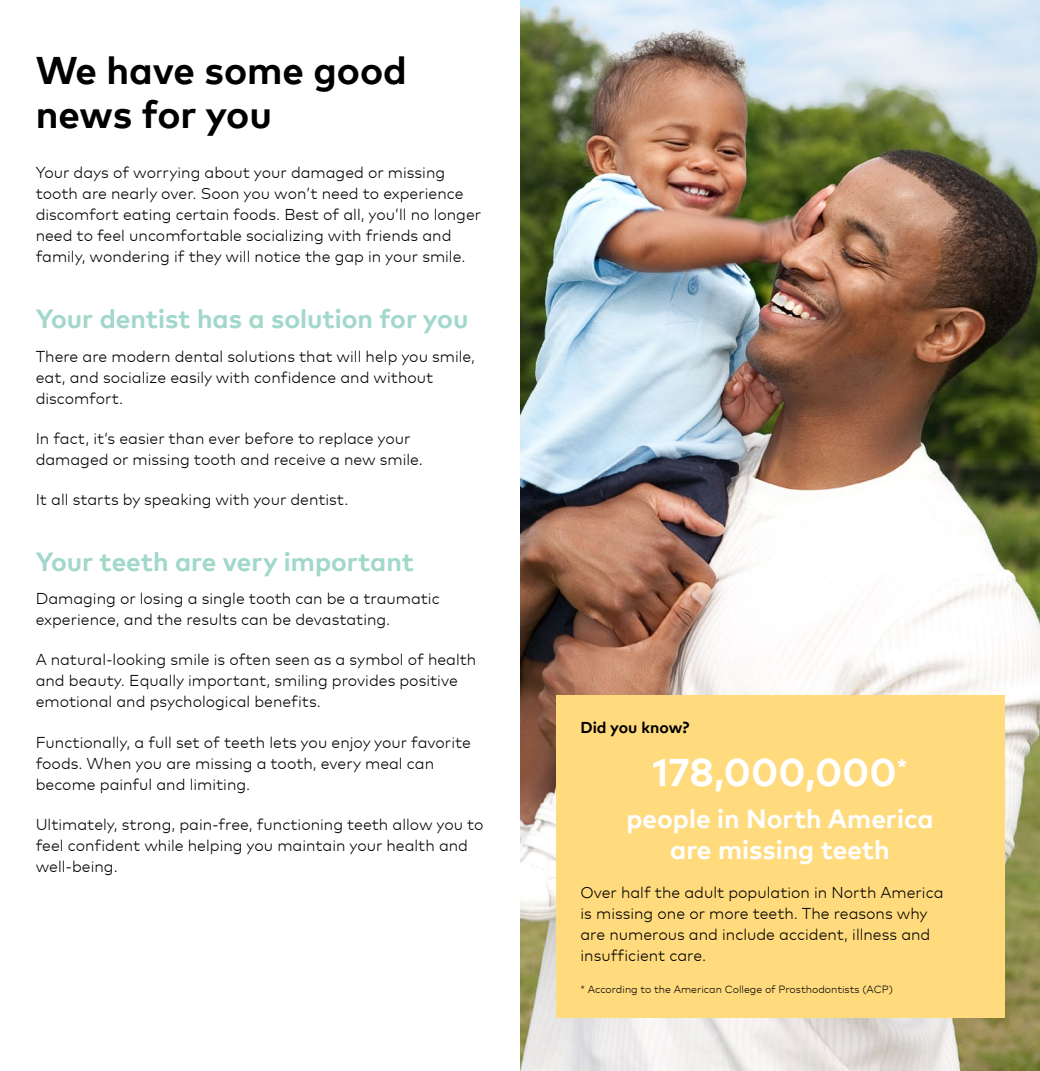
<style>
.page{position:relative;width:1040px;height:1071px;background:#fff}
.page>*{position:absolute;margin:0;border:0;box-sizing:border-box;transform-origin:0 0}
.t1{font:700 38.5px/43.8px "Mark Pro";color:#000}
.t2{font:700 38.5px "Mark Pro";color:#fff}
.t3{font:700 26.25px "Mark Pro";color:#a2d8cb}
.t4{font:700 26.25px/31.5px "Mark Pro";color:#fff;text-align:center}
.t5{font:300 15.75px/21px "Mark Pro";color:#000}
.t6{font:700 15.75px "Mark Pro";color:#000}
.t7{font:300 10.5px "Mark Pro";color:#000}
</style>
<div class="page">
<img style="left:520px;top:0;width:520px;height:1071px">
<div style="left:555px;top:695px;width:449px;height:322px;background:#ffdb7e"></div>
<h1 class="t1" style="left:36px;top:45px;width:372px">We have some good news for you</h1>
<p class="t5" style="left:36px;top:161px;width:447px">Your days of worrying about your damaged or missing tooth are nearly over. Soon you won’t need to experience discomfort eating certain foods. Best of all, you’ll no longer need to feel uncomfortable socializing with friends and family, wondering if they will notice the gap in your smile.</p>
<h2 class="t3" style="left:36px;top:299px;width:434px">Your dentist has a solution for you</h2>
<p class="t5" style="left:36px;top:344px;width:441px">There are modern dental solutions that will help you smile, eat, and socialize easily with confidence and without discomfort.</p>
<p class="t5" style="left:36px;top:426px;width:389px">In fact, it‘s easier than ever before to replace your damaged or missing tooth and receive a new smile.</p>
<p class="t5" style="left:36px;top:488px;width:314px">It all starts by speaking with your dentist.</p>
<h2 class="t3" style="left:36px;top:541px;width:380px">Your teeth are very important</h2>
<p class="t5" style="left:36px;top:587px;width:405px">Damaging or losing a single tooth can be a traumatic experience, and the results can be devastating.</p>
<p class="t5" style="left:36px;top:648px;width:442px">A natural-looking smile is often seen as a symbol of health and beauty. Equally important, smiling provides positive emotional and psychological benefits.</p>
<p class="t5" style="left:36px;top:730px;width:437px">Functionally, a full set of teeth lets you enjoy your favorite foods. When you are missing a tooth, every meal can become painful and limiting.</p>
<p class="t5" style="left:36px;top:812px;width:449px">Ultimately, strong, pain-free, functioning teeth allow you to feel confident while helping you maintain your health and well-being.</p>
<p class="t6" style="left:580px;top:715px;width:110px">Did you know?</p>
<h1 class="t2" style="left:652px;top:743px;width:256px">178,000,000<sup>*</sup></h1>
<h2 class="t4" style="left:626px;top:800px;width:308px">people in North America are missing teeth</h2>
<p class="t5" style="left:580px;top:880px;width:364px">Over half the adult population in North America is missing one or more teeth. The reasons why are numerous and include accident, illness and insufficient care.</p>
<p class="t7" style="left:580px;top:981px;width:314px">* According to the American College of Prosthodontists (ACP)</p>
</div>
